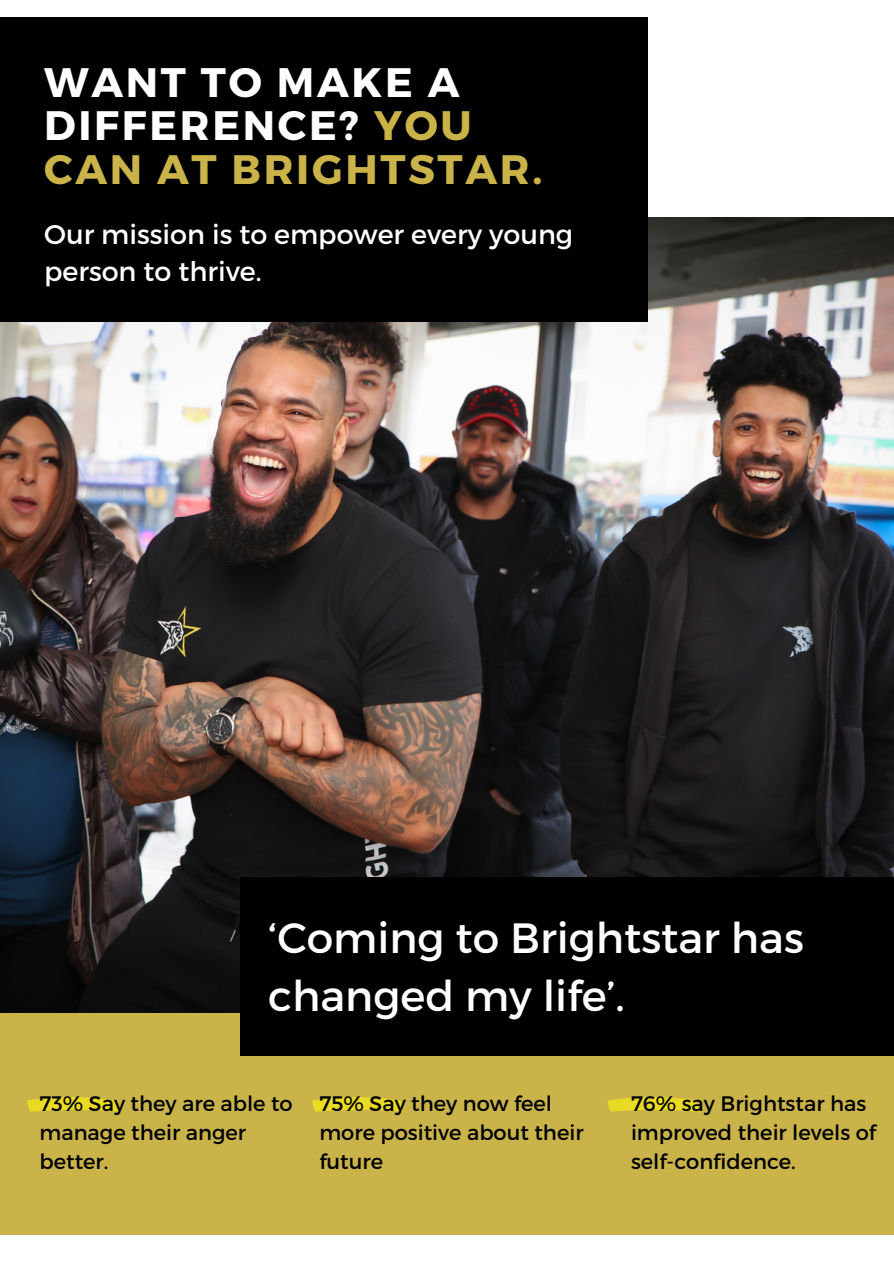
<style>
.page{position:relative;width:894px;height:1264px;background:#fff}
.page>*{position:absolute;margin:0;border:0;box-sizing:border-box;transform-origin:0 0}
.t1{font:42.3px/58.5px "Montserrat";color:#fff}
.t2{font:700 41.1px/43px "Montserrat";letter-spacing:.065em;color:#fff}
.t3{font:27px/37.2px "Montserrat";color:#fff}
.t4{font:21px/29.2px "Montserrat";color:#000}
.s1{color:#cab44a}
</style>
<div class="page">
<img style="left:0;top:217px;width:893px;height:796px">
<div style="left:0;top:1013px;width:893px;height:221px;background:#cab44a"></div>
<div style="left:0;top:17px;width:647px;height:304px;background:#000"></div>
<div style="left:240px;top:877px;width:653px;height:179px;background:#000"></div>
<svg style="left:27px;top:1097px;width:91px;height:14px"></svg>
<svg style="left:312px;top:1097px;width:91px;height:14px"></svg>
<svg style="left:608px;top:1097px;width:91px;height:14px"></svg>
<h2 class="t2" style="left:44px;top:62px;width:499px">WANT TO MAKE A<br>DIFFERENCE? <span class="s1">YOU<br>CAN AT BRIGHTSTAR.</span></h2>
<p class="t3" style="left:44px;top:215px;width:530px">Our mission is to empower every young person to thrive.</p>
<h1 class="t1" style="left:268px;top:908px;width:537px">‘Coming to Brightstar has changed my life’.</h1>
<p class="t4" style="left:39px;top:1088px;width:255px">73% Say they are able to manage their anger better.</p>
<p class="t4" style="left:319px;top:1088px;width:266px">75% Say they now feel more positive about their future</p>
<p class="t4" style="left:630px;top:1088px;width:246px">76% say Brightstar has improved their levels of self-confidence.</p>
</div>
